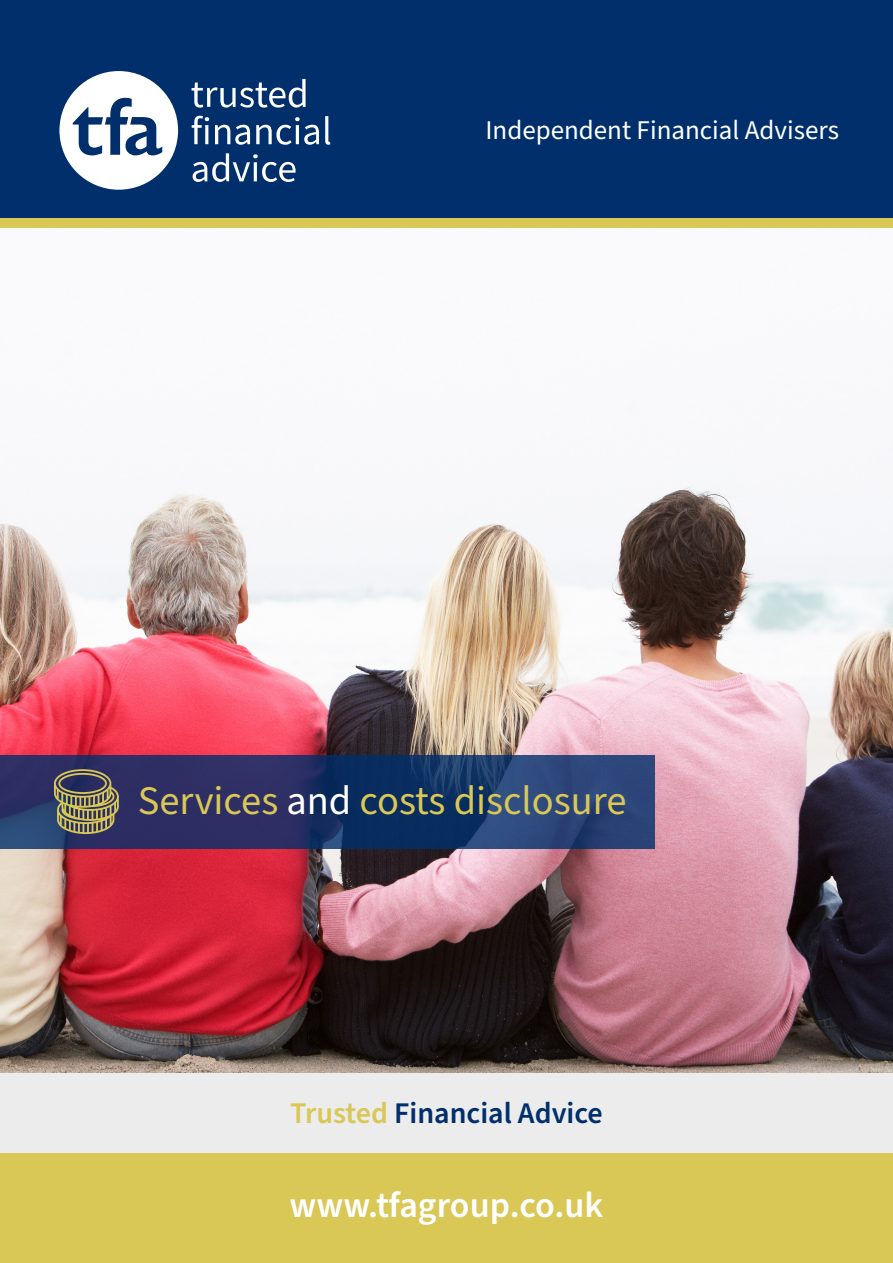
<style>
.page{position:relative;width:893px;height:1263px;background:#fff}
.page>*{position:absolute;margin:0;border:0;box-sizing:border-box;transform-origin:0 0}
.t1{font:40.5px "Source Sans Pro";color:#d9c756}
.t2{font:600 36px "Source Sans Pro";color:#fff}
.t3{font:600 30px "Source Sans Pro";color:#002f6c}
.t4{font:27px "Source Sans Pro";color:#fff}
.s1{color:#fff}
.s2{color:#d9c756}
</style>
<div class="page">
<div style="left:0;top:0;width:893px;height:238px;background:#002f6c"></div>
<svg style="left:59px;top:71px;width:119px;height:119px"></svg>
<svg style="left:192px;top:79px;width:114px;height:29px"></svg>
<svg style="left:192px;top:116px;width:17px;height:28px"></svg>
<svg style="left:215px;top:125px;width:35px;height:20px"></svg>
<svg style="left:256px;top:117px;width:63px;height:28px"></svg>
<svg style="left:325px;top:116px;width:5px;height:29px"></svg>
<svg style="left:193px;top:153px;width:103px;height:29px"></svg>
<img style="left:0;top:227px;width:893px;height:846px">
<svg style="left:0;top:755px;width:655px;height:93px;background:#233669"></svg>
<div style="left:0;top:1073px;width:893px;height:80px;background:#ececec"></div>
<div style="left:0;top:218px;width:893px;height:9px;background:#d9c756"></div>
<svg style="left:54px;top:769px;width:65px;height:65px;background:#6f6b5c"></svg>
<div style="left:0;top:1153px;width:893px;height:110px;background:#d9c756"></div>
<p class="t4" style="left:485px;top:112px;width:355px">Independent Financial Advisers</p>
<p class="t1" style="left:138px;top:774px;width:490px">Services <span class="s1">and</span> costs disclosure</p>
<p class="t3" style="left:290px;top:1093px;width:314px"><span class="s2">Trusted</span> Financial Advice</p>
<p class="t2" style="left:289px;top:1181px;width:315px">www.tfagroup.co.uk</p>
</div>
